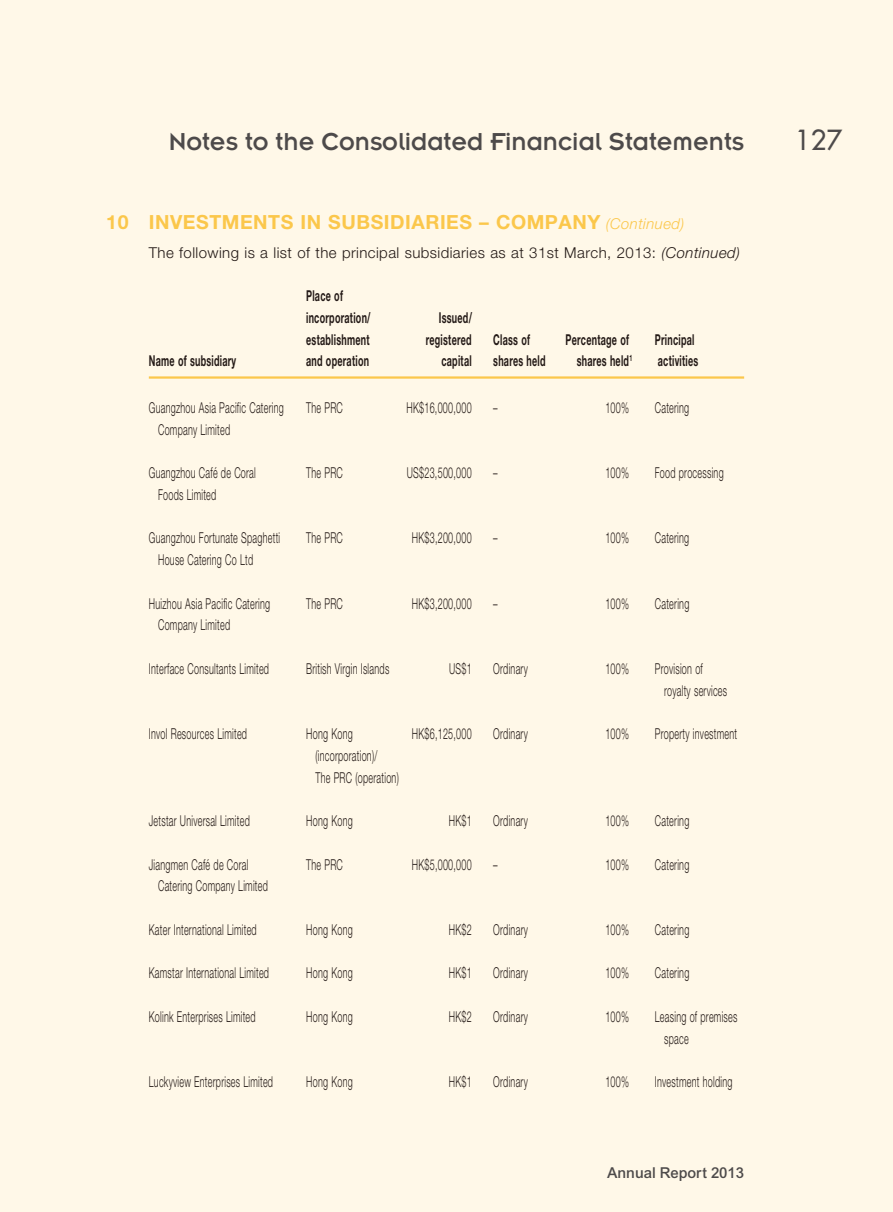
<style>
.page{position:relative;width:893px;height:1212px;background:#fff8e8}
.page>*{position:absolute;margin:0;border:0;box-sizing:border-box;transform-origin:0 0}
.t1{font:27px "Insignia LT Std";color:#4d4a4a}
.t2{font:500 27px "Futura Std";color:#4d4a4a}
.t3{font:700 19.5px "Helvetica Neue LT Std";letter-spacing:.03em;color:#fbc74b}
.t4{font:300 15px/21.8px "Helvetica Neue LT Std";letter-spacing:.03em;color:#231916;scale:.6 1}
.t5{font:700 15px/21.8px "Helvetica Neue LT Std";letter-spacing:.03em;color:#231916;scale:.6 1}
.t6{font:300 15px "Helvetica Neue LT Std";letter-spacing:.03em;color:#231916}
.t7{font:500 15px "Arial MT Std";color:#4d4a4a}
.s1{font-weight:300;font-style:italic;font-size:15px}
.s2{font-style:italic}
</style>
<div class="page">
<hr style="left:149px;top:376px;width:595px;height:3px;background:#fbc74b">
<h1 class="t1" style="left:169px;top:128px;width:577px">Notes to the Consolidated Financial Statements</h1>
<h1 class="t2" style="left:795px;top:123px;width:48px">127</h1>
<h2 class="t3" style="left:106px;top:210px;width:580px">10 INVESTMENTS IN SUBSIDIARIES – COMPANY <span class="s1">(Continued)</span></h2>
<p class="t6" style="left:149px;top:243px;width:593px">The following is a list of the principal subsidiaries as at 31st March, 2013: <span class="s2">(Continued)</span></p>
<p class="t5" style="left:306px;top:284px;width:109px">Place of incorporation/</p>
<p class="t5" style="left:439px;top:306px;width:57px">Issued/</p>
<p class="t5" style="left:306px;top:328px;width:107px">establishment</p>
<p class="t5" style="left:426px;top:328px;width:78px">registered</p>
<p class="t5" style="left:493px;top:328px;width:63px">Class of</p>
<p class="t5" style="left:565px;top:328px;width:108px">Percentage of</p>
<p class="t5" style="left:655px;top:328px;width:68px">Principal</p>
<p class="t5" style="left:149px;top:350px;width:147px">Name of subsidiary</p>
<p class="t5" style="left:306px;top:350px;width:106px">and operation</p>
<p class="t5" style="left:441px;top:350px;width:52px">capital</p>
<p class="t5" style="left:493px;top:350px;width:89px">shares held</p>
<p class="t5" style="left:577px;top:350px;width:94px">shares held<sup>1</sup></p>
<p class="t5" style="left:658px;top:350px;width:69px">activities</p>
<p class="t4" style="left:149px;top:396px;width:227px">Guangzhou Asia Pacific Catering</p>
<p class="t4" style="left:306px;top:396px;width:63px">The PRC</p>
<p class="t4" style="left:407px;top:396px;width:110px">HK$16,000,000</p>
<p class="t4" style="left:493px;top:396px;width:9px">–</p>
<p class="t4" style="left:605px;top:396px;width:41px">100%</p>
<p class="t4" style="left:655px;top:396px;width:59px">Catering</p>
<p class="t4" style="left:158px;top:418px;width:122px">Company Limited</p>
<p class="t4" style="left:149px;top:462px;width:180px">Guangzhou Café de Coral</p>
<p class="t4" style="left:306px;top:462px;width:63px">The PRC</p>
<p class="t4" style="left:407px;top:462px;width:110px">US$23,500,000</p>
<p class="t4" style="left:493px;top:462px;width:9px">–</p>
<p class="t4" style="left:605px;top:462px;width:41px">100%</p>
<p class="t4" style="left:655px;top:462px;width:116px">Food processing</p>
<p class="t4" style="left:158px;top:483px;width:99px">Foods Limited</p>
<p class="t4" style="left:149px;top:527px;width:221px">Guangzhou Fortunate Spaghetti</p>
<p class="t4" style="left:306px;top:527px;width:63px">The PRC</p>
<p class="t4" style="left:412px;top:527px;width:101px">HK$3,200,000</p>
<p class="t4" style="left:493px;top:527px;width:9px">–</p>
<p class="t4" style="left:605px;top:527px;width:41px">100%</p>
<p class="t4" style="left:655px;top:527px;width:59px">Catering</p>
<p class="t4" style="left:158px;top:549px;width:160px">House Catering Co Ltd</p>
<p class="t4" style="left:149px;top:592px;width:204px">Huizhou Asia Pacific Catering</p>
<p class="t4" style="left:306px;top:592px;width:63px">The PRC</p>
<p class="t4" style="left:412px;top:592px;width:101px">HK$3,200,000</p>
<p class="t4" style="left:493px;top:592px;width:9px">–</p>
<p class="t4" style="left:605px;top:592px;width:41px">100%</p>
<p class="t4" style="left:655px;top:592px;width:59px">Catering</p>
<p class="t4" style="left:158px;top:614px;width:122px">Company Limited</p>
<p class="t4" style="left:149px;top:657px;width:202px">Interface Consultants Limited</p>
<p class="t4" style="left:306px;top:657px;width:140px">British Virgin Islands</p>
<p class="t4" style="left:449px;top:657px;width:39px">US$1</p>
<p class="t4" style="left:493px;top:657px;width:59px">Ordinary</p>
<p class="t4" style="left:605px;top:657px;width:41px">100%</p>
<p class="t4" style="left:664px;top:657px;width:107px;text-indent:-9px">Provision of royalty services</p>
<p class="t4" style="left:149px;top:723px;width:165px">Invol Resources Limited</p>
<p class="t4" style="left:306px;top:723px;width:79px">Hong Kong</p>
<p class="t4" style="left:412px;top:723px;width:101px">HK$6,125,000</p>
<p class="t4" style="left:493px;top:723px;width:59px">Ordinary</p>
<p class="t4" style="left:605px;top:723px;width:41px">100%</p>
<p class="t4" style="left:655px;top:723px;width:139px">Property investment</p>
<p class="t4" style="left:315px;top:744px;width:141px">(incorporation)/<br>The PRC (operation)</p>
<p class="t4" style="left:149px;top:810px;width:170px">Jetstar Universal Limited</p>
<p class="t4" style="left:306px;top:810px;width:79px">Hong Kong</p>
<p class="t4" style="left:449px;top:810px;width:40px">HK$1</p>
<p class="t4" style="left:493px;top:810px;width:59px">Ordinary</p>
<p class="t4" style="left:605px;top:810px;width:41px">100%</p>
<p class="t4" style="left:655px;top:810px;width:59px">Catering</p>
<p class="t4" style="left:149px;top:853px;width:167px">Jiangmen Café de Coral</p>
<p class="t4" style="left:306px;top:853px;width:63px">The PRC</p>
<p class="t4" style="left:412px;top:853px;width:101px">HK$5,000,000</p>
<p class="t4" style="left:493px;top:853px;width:9px">–</p>
<p class="t4" style="left:605px;top:853px;width:41px">100%</p>
<p class="t4" style="left:655px;top:853px;width:59px">Catering</p>
<p class="t4" style="left:158px;top:875px;width:185px">Catering Company Limited</p>
<p class="t4" style="left:149px;top:918px;width:181px">Kater International Limited</p>
<p class="t4" style="left:306px;top:918px;width:79px">Hong Kong</p>
<p class="t4" style="left:449px;top:918px;width:40px">HK$2</p>
<p class="t4" style="left:493px;top:918px;width:59px">Ordinary</p>
<p class="t4" style="left:605px;top:918px;width:41px">100%</p>
<p class="t4" style="left:655px;top:918px;width:59px">Catering</p>
<p class="t4" style="left:149px;top:962px;width:202px">Kamstar International Limited</p>
<p class="t4" style="left:306px;top:962px;width:79px">Hong Kong</p>
<p class="t4" style="left:449px;top:962px;width:40px">HK$1</p>
<p class="t4" style="left:493px;top:962px;width:59px">Ordinary</p>
<p class="t4" style="left:605px;top:962px;width:41px">100%</p>
<p class="t4" style="left:655px;top:962px;width:59px">Catering</p>
<p class="t4" style="left:149px;top:1005px;width:180px">Kolink Enterprises Limited</p>
<p class="t4" style="left:306px;top:1005px;width:79px">Hong Kong</p>
<p class="t4" style="left:449px;top:1005px;width:40px">HK$2</p>
<p class="t4" style="left:493px;top:1005px;width:59px">Ordinary</p>
<p class="t4" style="left:605px;top:1005px;width:41px">100%</p>
<p class="t4" style="left:664px;top:1005px;width:124px;text-indent:-9px">Leasing of premises space</p>
<p class="t4" style="left:149px;top:1071px;width:209px">Luckyview Enterprises Limited</p>
<p class="t4" style="left:306px;top:1071px;width:79px">Hong Kong</p>
<p class="t4" style="left:449px;top:1071px;width:40px">HK$1</p>
<p class="t4" style="left:493px;top:1071px;width:59px">Ordinary</p>
<p class="t4" style="left:605px;top:1071px;width:41px">100%</p>
<p class="t4" style="left:655px;top:1071px;width:131px">Investment holding</p>
<p class="t7" style="left:607px;top:1164px;width:139px">Annual Report 2013</p>
</div>
